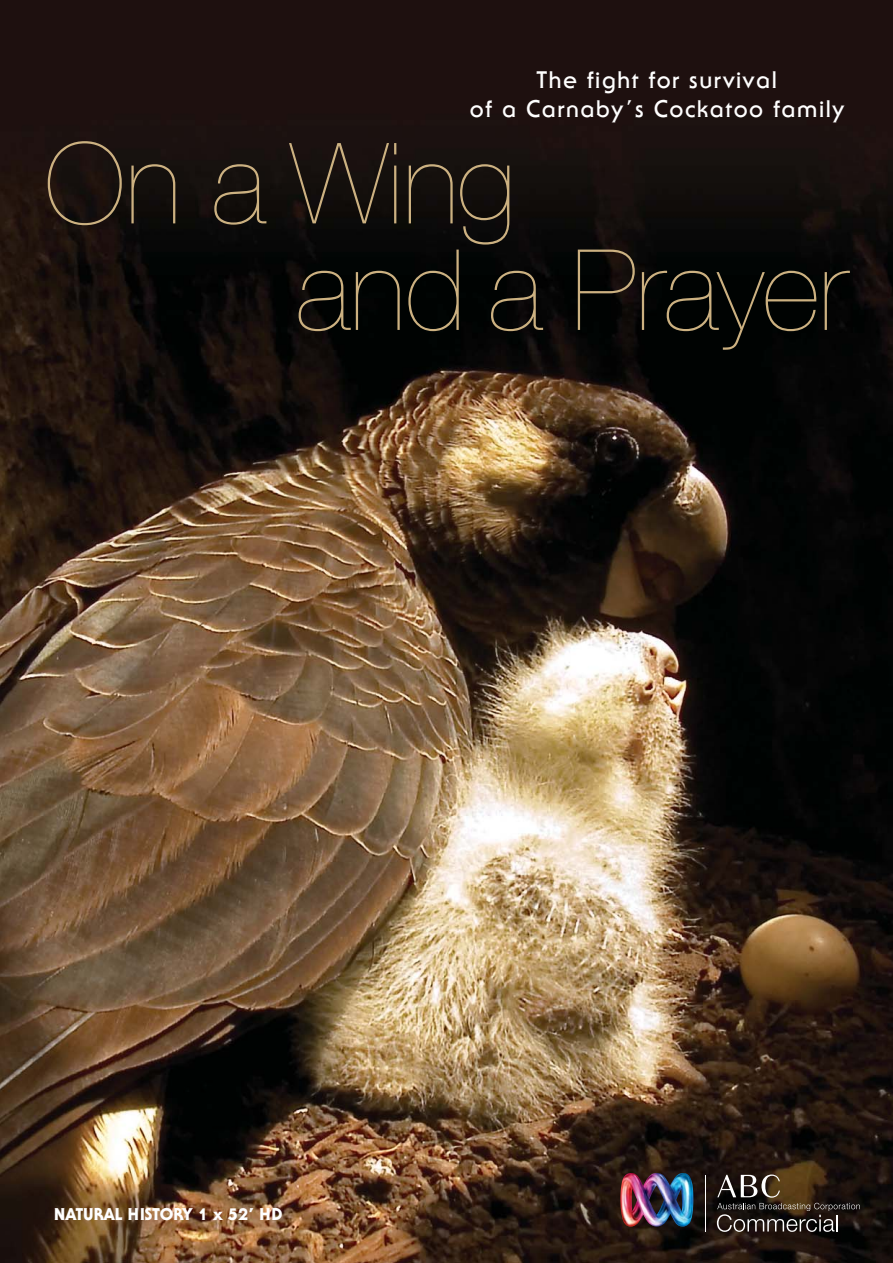
<style>
.page{position:relative;width:893px;height:1263px;background:#fff}
.page>*{position:absolute;margin:0;border:0;box-sizing:border-box;transform-origin:0 0}
.t1{font:200 112.5px/106.5px "Helvetica Neue";letter-spacing:-.005em;color:#ccb181}
.t2{font:700 23.25px/28.5px "Serif Gothic IT Cby BT";letter-spacing:.07em;color:#fff;text-align:center}
.t3{font:800 16.5px "Serif Gothic IT Cby BT";letter-spacing:.005em;color:#fff}
</style>
<div class="page">
<img style="left:0;top:0;width:893px;height:1263px">
<hr style="left:705px;top:1175px;width:1px;height:56px;background:#fff">
<img style="left:620px;top:1173px;width:73px;height:53px">
<svg style="left:717px;top:1174px;width:143px;height:58px;background:#3f352c"></svg>
<p class="t2" style="left:470px;top:68px;width:376px">The fight for survival<br>of a Carnaby’s Cockatoo family</p>
<h1 class="t1" style="left:296px;top:140px;width:553px;text-indent:-252px">On a Wing<br>and a Prayer</h1>
<p class="t3" style="left:54px;top:1208px;width:230px">NATURAL HISTORY 1 x 52’ HD</p>
</div>
